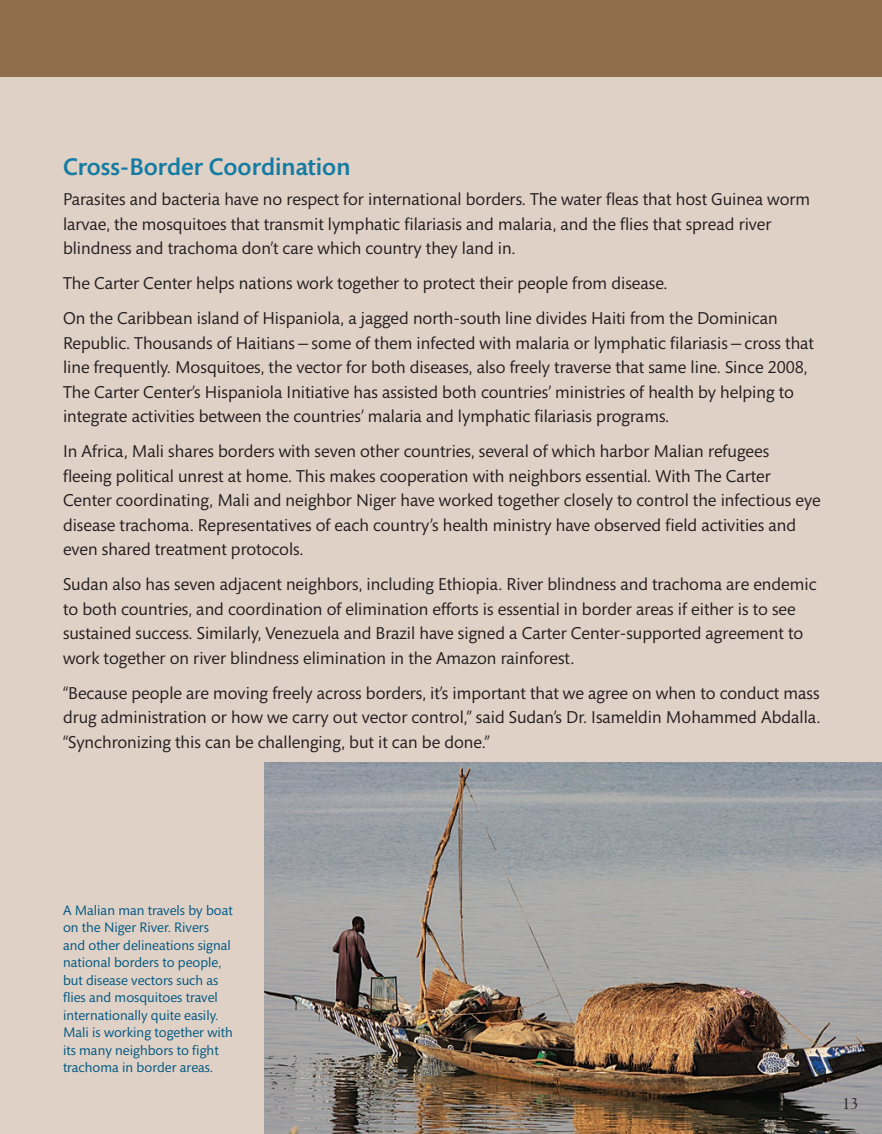
<style>
.page{position:relative;width:882px;height:1134px;background:#fff}
.page>*{position:absolute;margin:0;border:0;box-sizing:border-box;transform-origin:0 0}
.Sidebar_Head{font:500 24.5px "Mundo Sans Std";color:#147ba3}
.Sidebar_Body{font:17.5px/24.5px "Mundo Sans Std";color:#231f20}
.t1{font:15.75px "Goudy";color:#231f20}
.t2{font:14px/17.5px "Mundo Sans Std";color:#005883}
</style>
<div class="page">
<div style="left:0;top:0;width:882px;height:78px;background:#8f6e4c"></div>
<div style="left:0;top:78px;width:882px;height:1056px;background:#e0d1c6"></div>
<img style="left:265px;top:762px;width:617px;height:372px">
<p class="Sidebar_Head" style="left:63px;top:154px;width:289px">Cross-Border Coordination</p>
<p class="Sidebar_Body" style="left:63px;top:187px;width:749px">Parasites and bacteria have no respect for international borders. The water fleas that host Guinea worm larvae, the mosquitoes that transmit lymphatic filariasis and malaria, and the flies that spread river blindness and trachoma don’t care which country they land in.</p>
<p class="Sidebar_Body" style="left:63px;top:271px;width:606px">The Carter Center helps nations work together to protect their people from disease.</p>
<p class="Sidebar_Body" style="left:63px;top:306px;width:753px">On the Caribbean island of Hispaniola, a jagged north-south line divides Haiti from the Dominican Republic. Thousands of Haitians—some of them infected with malaria or lymphatic filariasis—cross that line frequently. Mosquitoes, the vector for both diseases, also freely traverse that same line. Since 2008, The Carter Center’s Hispaniola Initiative has assisted both countries’ ministries of health by helping to integrate activities between the countries’ malaria and lymphatic filariasis programs.</p>
<p class="Sidebar_Body" style="left:63px;top:439px;width:759px">In Africa, Mali shares borders with seven other countries, several of which harbor Malian refugees fleeing political unrest at home. This makes cooperation with neighbors essential. With The Carter Center coordinating, Mali and neighbor Niger have worked together closely to control the infectious eye disease trachoma. Representatives of each country’s health ministry have observed field activities and even shared treatment protocols.</p>
<p class="Sidebar_Body" style="left:63px;top:572px;width:755px">Sudan also has seven adjacent neighbors, including Ethiopia. River blindness and trachoma are endemic to both countries, and coordination of elimination efforts is essential in border areas if either is to see sustained success. Similarly, Venezuela and Brazil have signed a Carter Center-supported agreement to work together on river blindness elimination in the Amazon rainforest.</p>
<p class="Sidebar_Body" style="left:63px;top:681px;width:759px;text-align:justify">“Because people are moving freely across borders, it’s important that we agree on when to conduct mass drug administration or how we carry out vector control,” said Sudan’s Dr. Isameldin Mohammed Abdalla. “Synchronizing this can be challenging, but it can be done.”</p>
<p class="t2" style="left:63px;top:902px;width:171px">A Malian man travels by boat on the Niger River. Rivers and other delineations signal national borders to people, but disease vectors such as flies and mosquitoes travel internationally quite easily.<br>Mali is working together with its many neighbors to fight trachoma in border areas.</p>
<p class="t1" style="left:843px;top:1093px;width:17px">13</p>
</div>
